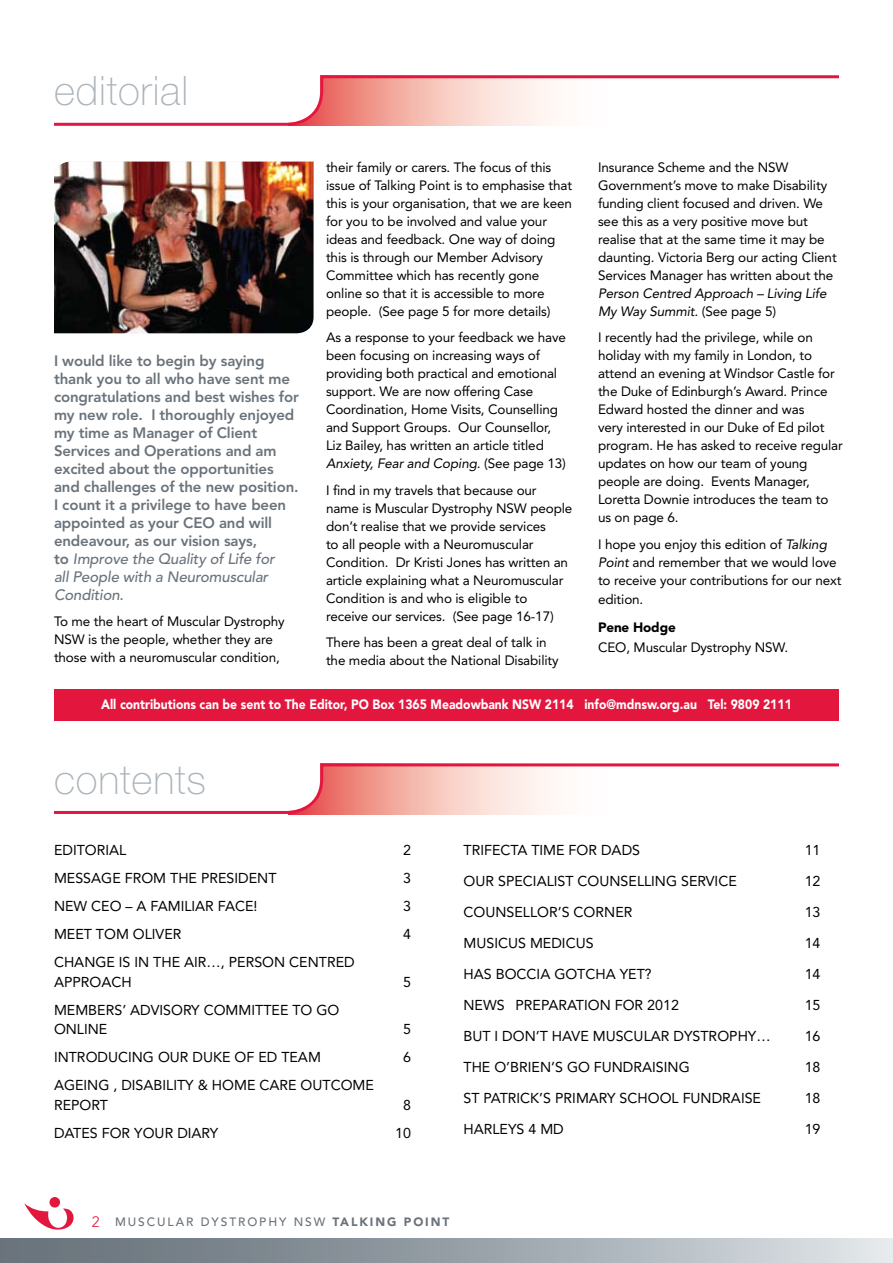
<style>
.page{position:relative;width:893px;height:1263px;background:#fff}
.page>*{position:absolute;margin:0;border:0;box-sizing:border-box;transform-origin:0 0}
.t1{font:100 40.5px "Helvetica Neue LT Std";letter-spacing:.02em;color:#abb4ba}
.t2{font:800 15px/18px "Avenir";letter-spacing:-.01em;color:#6a737b}
.t3{font:14.25px/19.5px "Avenir";color:#000}
.t4{font:13.5px/18px "Avenir";letter-spacing:-.01em;color:#000}
.t5{font:900 13.5px "Avenir";color:#fff;scale:.9 1}
.t6{font:italic 13.5px/18px "Avenir";letter-spacing:-.01em;color:#000}
.t7{font:900 13.5px "Avenir";letter-spacing:-.01em;color:#000}
.t8{font:500 12px "Avenir";letter-spacing:.16em;color:#6a737b}
.s1{font-weight:500;font-style:italic}
.s2{font-style:italic}
.s3{font-style:normal}
.s4{font-weight:300;font-size:15px;color:#e3173e}
.s5{font-weight:900}
</style>
<div class="page">
<div style="left:49px;top:1197px;width:11px;height:10px;background:#e3173e;border-radius:50%"></div>
<svg style="left:24px;top:1203px;width:50px;height:27px"></svg>
<div style="left:0;top:1239px;width:893px;height:24px;background:linear-gradient(to right,#5c6770,#dae0e5)"></div>
<svg style="left:54px;top:75px;width:785px;height:51px"></svg>
<svg style="left:54px;top:763px;width:785px;height:52px"></svg>
<div style="left:54px;top:689px;width:785px;height:32px;background:#e3173e"></div>
<img style="left:54px;top:162px;width:260px;height:171px">
<h1 class="t1" style="left:54px;top:67px;width:136px">editorial</h1>
<p class="t2" style="left:54px;top:352px;width:246px">I would like to begin by saying thank you to all who have sent me congratulations and best wishes for my new role. I thoroughly enjoyed my time as Manager of Client<br>Services and Operations and am excited about the opportunities and challenges of the new position.<br>I count it a privilege to have been appointed as your CEO and will endeavour, as our vision says,<br>to <span class="s1">Improve the Quality of Life for<br>all People with a Neuromuscular<br>Condition.</span></p>
<p class="t4" style="left:54px;top:613px;width:232px">To me the heart of Muscular Dystrophy<br>NSW is the people, whether they are those with a neuromuscular condition,</p>
<p class="t4" style="left:326px;top:158px;width:248px">their family or carers. The focus of this issue of Talking Point is to emphasise that this is your organisation, that we are keen for you to be involved and value your ideas and feedback. One way of doing this is through our Member Advisory Committee which has recently gone online so that it is accessible to more people. (See page 5 for more details)</p>
<p class="t4" style="left:326px;top:329px;width:242px">As a response to your feedback we have been focusing on increasing ways of providing both practical and emotional support. We are now offering Case Coordination, Home Visits, Counselling and Support Groups. Our Counsellor, Liz Bailey, has written an article titled <span class="s2">Anxiety, Fear and Coping.</span> (See page 13)</p>
<p class="t4" style="left:326px;top:481px;width:248px">I find in my travels that because our name is Muscular Dystrophy NSW people don’t realise that we provide services<br>to all people with a Neuromuscular Condition. Dr Kristi Jones has written an article explaining what a Neuromuscular Condition is and who is eligible to receive our services. (See page 16-17)</p>
<p class="t4" style="left:326px;top:634px;width:234px">There has been a great deal of talk in the media about the National Disability</p>
<p class="t4" style="left:598px;top:158px;width:240px">Insurance Scheme and the NSW Government’s move to make Disability funding client focused and driven. We see this as a very positive move but realise that at the same time it may be daunting. Victoria Berg our acting Client Services Manager has written about the</p>
<p class="t6" style="left:598px;top:284px;width:230px">Person Centred Approach – Living Life<br>My Way Summit. <span class="s3">(See page 5)</span></p>
<p class="t4" style="left:598px;top:329px;width:246px">I recently had the privilege, while on holiday with my family in London, to attend an evening at Windsor Castle for the Duke of Edinburgh’s Award. Prince Edward hosted the dinner and was<br>very interested in our Duke of Ed pilot program. He has asked to receive regular updates on how our team of young people are doing. Events Manager, Loretta Downie introduces the team to us on page 6.</p>
<p class="t4" style="left:598px;top:535px;width:245px">I hope you enjoy this edition of <span class="s2">Talking<br>Point</span> and remember that we would love to receive your contributions for our next</p>
<p class="t4" style="left:598px;top:590px;width:47px">edition.</p>
<p class="t7" style="left:598px;top:619px;width:79px">Pene Hodge</p>
<p class="t4" style="left:598px;top:638px;width:192px">CEO, Muscular Dystrophy NSW.</p>
<p class="t5" style="left:101px;top:696px;width:769px">All contributions can be sent to The Editor, PO Box 1365 Meadowbank NSW 2114 info@mdnsw.org.au Tel: 9809 2111</p>
<h1 class="t1" style="left:54px;top:756px;width:153px">contents</h1>
<p class="t3" style="left:54px;top:841px;width:74px">EDITORIAL</p>
<p class="t3" style="left:403px;top:841px;width:9px">2</p>
<p class="t3" style="left:54px;top:869px;width:224px">MESSAGE FROM THE PRESIDENT</p>
<p class="t3" style="left:403px;top:869px;width:9px">3</p>
<p class="t3" style="left:54px;top:897px;width:113px">NEW CEO – A Familiar</p>
<p class="t3" style="left:218px;top:897px;width:18px">Face</p>
<p class="t3" style="left:254px;top:897px;width:5px">!</p>
<p class="t3" style="left:403px;top:897px;width:9px">3</p>
<p class="t3" style="left:54px;top:925px;width:129px">MEET TOM OLIVER</p>
<p class="t3" style="left:403px;top:925px;width:9px">4</p>
<p class="t3" style="left:54px;top:953px;width:302px">CHANGE IS IN THE AIR…, PERSON CENTRED<br>APPROACH</p>
<p class="t3" style="left:403px;top:972px;width:9px">5</p>
<p class="t3" style="left:54px;top:1000px;width:287px">MEMBERS’ ADVISORY COMMITTEE TO GO<br>ONLINE</p>
<p class="t3" style="left:403px;top:1020px;width:9px">5</p>
<p class="t3" style="left:54px;top:1048px;width:268px">INTRODUCING OUR DUKE OF ED TEAM</p>
<p class="t3" style="left:403px;top:1048px;width:9px">6</p>
<p class="t3" style="left:54px;top:1076px;width:321px">AGEING , DISABILITY &amp; HOME CARE OUTCOME<br>REPORT</p>
<p class="t3" style="left:403px;top:1095px;width:9px">8</p>
<p class="t3" style="left:54px;top:1123px;width:166px">DATES FOR YOUR DIARY</p>
<p class="t3" style="left:395px;top:1123px;width:17px">10</p>
<p class="t3" style="left:463px;top:841px;width:178px">TRIFECTA TIME FOR DADS</p>
<p class="t3" style="left:805px;top:841px;width:17px">11</p>
<p class="t3" style="left:463px;top:872px;width:275px">OUR SPECIALIST COUNSELLING SERVICE</p>
<p class="t3" style="left:805px;top:872px;width:17px">12</p>
<p class="t3" style="left:463px;top:903px;width:170px">COUNSELLOR’S CORNER</p>
<p class="t3" style="left:805px;top:903px;width:17px">13</p>
<p class="t3" style="left:463px;top:934px;width:132px">MUSICUS MEDICUS</p>
<p class="t3" style="left:805px;top:934px;width:17px">14</p>
<p class="t3" style="left:463px;top:965px;width:190px">HAS BOCCIA GOTCHA YET?</p>
<p class="t3" style="left:805px;top:965px;width:17px">14</p>
<p class="t3" style="left:463px;top:996px;width:217px">NEWS PREPARATION FOR 2012</p>
<p class="t3" style="left:805px;top:996px;width:17px">15</p>
<p class="t3" style="left:463px;top:1027px;width:309px">BUT I DON’T HAve MUSCULAR DYSTROPHY…</p>
<p class="t3" style="left:805px;top:1027px;width:17px">16</p>
<p class="t3" style="left:463px;top:1058px;width:228px">THE O’BRIEN’S GO FUNDRAISING</p>
<p class="t3" style="left:805px;top:1058px;width:17px">18</p>
<p class="t3" style="left:463px;top:1089px;width:299px">ST PATRICK’S PRIMARY SCHOOL FUNDRAISE</p>
<p class="t3" style="left:805px;top:1089px;width:17px">18</p>
<p class="t3" style="left:463px;top:1120px;width:102px">HARLEYS 4 MD</p>
<p class="t3" style="left:805px;top:1120px;width:17px">19</p>
<p class="t8" style="left:92px;top:1214px;width:359px"><span class="s4">2</span> MUSCULAR DYSTROPHY NSW <span class="s5">TALKING POINT</span></p>
</div>
